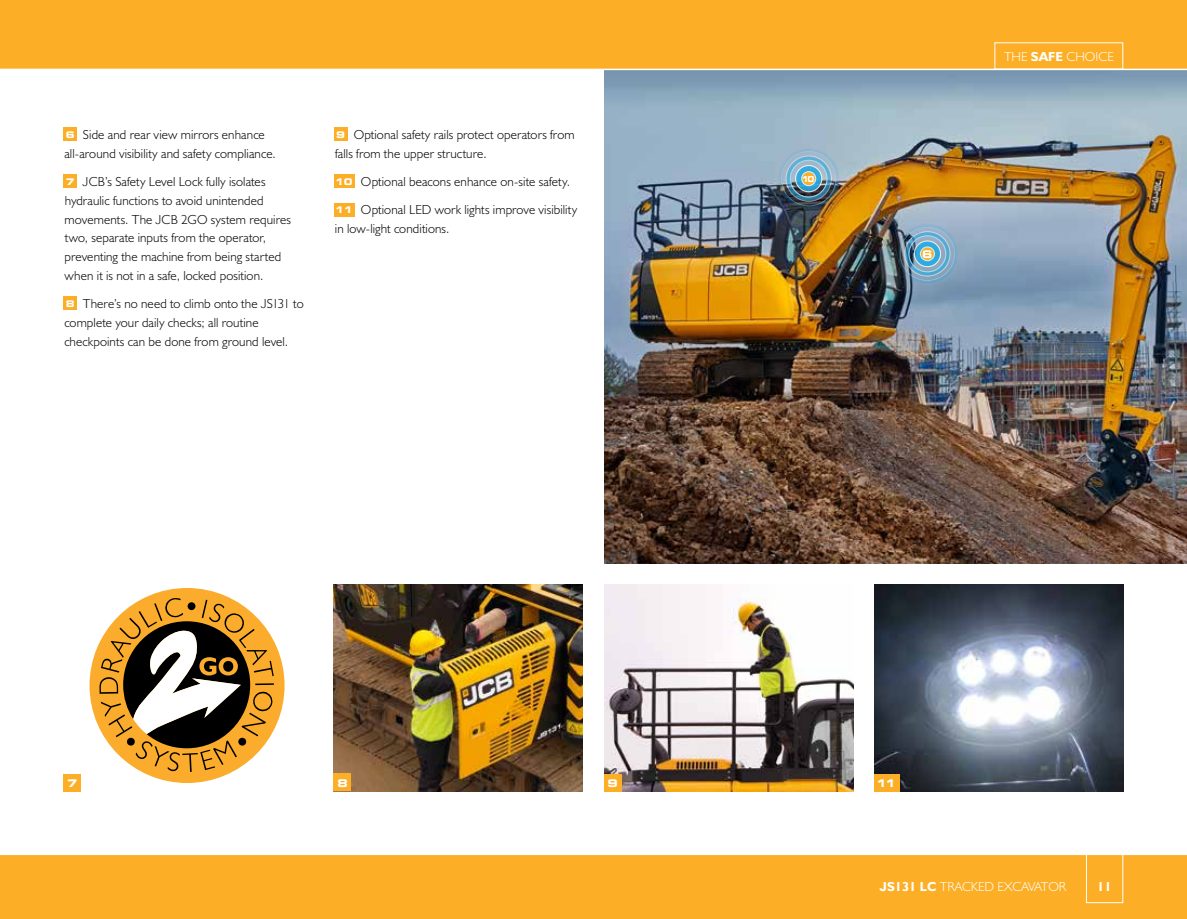
<style>
.page{position:relative;width:1187px;height:919px;background:#fff}
.page>*{position:absolute;margin:0;border:0;box-sizing:border-box;transform-origin:0 0}
.t1{font:13.2px/18.8px "JCB Light";letter-spacing:.01em;color:#000}
.t2{font:13.2px "JCB Light";color:#fff}
.t3{font:13.2px "JCB Bold";color:#fff}
.t4{font:700 expanded 10.5px "Square 721 BT";color:#fff}
.t5{font:700 expanded 8.25px "Square 721 BT";color:#fff;scale:.87 1}
.s1{font-family:"Square 721 BT";font-weight:700;font-stretch:expanded;font-size:9.15px;color:#fff}
.s2{font-family:"JCB Bold"}
</style>
<div class="page">
<div style="left:0;top:854px;width:1186px;height:64px;background:#fcaf26"></div>
<hr style="left:0;top:853px;width:1186px;height:2px;background:#fff">
<img style="left:604px;top:70px;width:582px;height:493px">
<div style="left:64px;top:128px;width:13px;height:13px;background:#fcaf26"></div>
<div style="left:64px;top:175px;width:13px;height:13px;background:#fcaf26"></div>
<div style="left:64px;top:297px;width:13px;height:13px;background:#fcaf26"></div>
<div style="left:334px;top:128px;width:13px;height:13px;background:#fcaf26"></div>
<div style="left:334px;top:175px;width:20px;height:13px;background:#fcaf26"></div>
<div style="left:334px;top:203px;width:20px;height:13px;background:#fcaf26"></div>
<div style="left:1085px;top:853px;width:38px;height:49px;border:1px solid #fff"></div>
<svg style="left:895px;top:222px;width:64px;height:63px"></svg>
<img style="left:334px;top:584px;width:249px;height:207px">
<img style="left:604px;top:584px;width:249px;height:207px">
<img style="left:874px;top:584px;width:249px;height:207px">
<div style="left:334px;top:773px;width:17px;height:18px;background:#fcaf26"></div>
<div style="left:604px;top:774px;width:17px;height:17px;background:#fcaf26"></div>
<div style="left:64px;top:774px;width:17px;height:17px;background:#fcaf26"></div>
<div style="left:874px;top:774px;width:26px;height:17px;background:#fcaf26"></div>
<div style="left:89px;top:588px;width:195px;height:195px;background:#fbac2c;border-radius:50%"></div>
<svg style="left:99px;top:597px;width:175px;height:174px"></svg>
<img style="left:776px;top:146px;width:64px;height:65px">
<div style="left:0;top:0;width:1186px;height:69px;background:#fcaf26"></div>
<p class="t1" style="left:64px;top:125px;width:213px"><span class="s1">6</span> Side and rear view mirrors enhance all-around visibility and safety compliance.</p>
<p class="t1" style="left:65px;top:172px;width:228px"><span class="s1">7</span> JCB’s Safety Level Lock fully isolates hydraulic functions to avoid unintended movements. The JCB 2GO system requires two, separate inputs from the operator, preventing the machine from being started when it is not in a safe, locked position.</p>
<p class="t1" style="left:64px;top:294px;width:241px"><span class="s1">8</span> There’s no need to climb onto the JS131 to complete your daily checks; all routine checkpoints can be done from ground level.</p>
<p class="t1" style="left:335px;top:125px;width:241px"><span class="s1">9</span> Optional safety rails protect operators from falls from the upper structure.</p>
<p class="t1" style="left:335px;top:167px;width:244px;line-height:28.3px"><span class="s1">10</span> Optional beacons enhance on-site safety.<br><span class="s1">11</span> Optional LED work lights improve visibility</p>
<p class="t1" style="left:335px;top:219px;width:116px">in low-light conditions.</p>
<p class="t5" style="left:801px;top:174px;width:16px">10</p>
<p class="t2" style="left:1003px;top:48px;width:111px">THE <span class="s2">SAFE</span> CHOICE</p>
<p class="t4" style="left:922px;top:247px;width:12px">6</p>
<p class="t4" style="left:67px;top:776px;width:12px">7</p>
<p class="t4" style="left:337px;top:776px;width:12px">8</p>
<p class="t4" style="left:607px;top:776px;width:12px">9</p>
<p class="t4" style="left:876px;top:776px;width:21px">11</p>
<p class="t2" style="left:879px;top:878px;width:188px"><span class="s2">JS131 LC</span> TRACKED EXCAVATOR</p>
<p class="t3" style="left:1097px;top:877px;width:16px">11</p>
</div>
